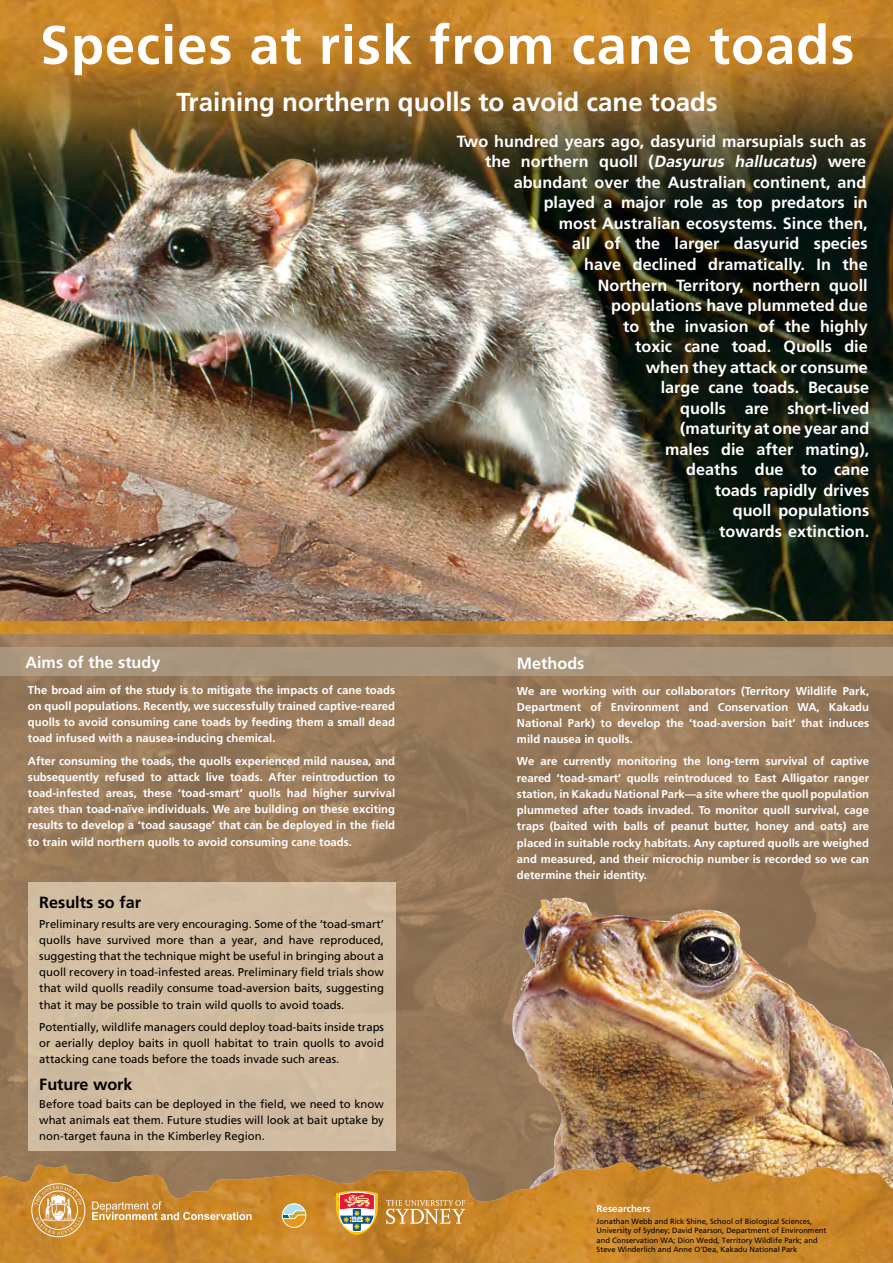
<style>
.page{position:relative;width:893px;height:1263px;background:#fff}
.page>*{position:absolute;margin:0;border:0;box-sizing:border-box;transform-origin:0 0}
.t1{font:700 54px "Frutiger";letter-spacing:.02em;color:#fff}
.t2{font:700 25.95px "Frutiger";color:#fff}
.t3{font:700 16.2px/20.5px "Frutiger";color:#fff;text-align:right}
.t4{font:700 16.2px "Frutiger";color:#000}
.t5{font:700 11.4px/16.2px "Frutiger";color:#fff;text-align:justify}
.t6{font:11.4px/16.2px "Frutiger";color:#000;text-align:justify}
.t7{font:700 9.75px "Frutiger";color:#fff}
.t8{font:7.5px/9px "Frutiger";color:#000}
.s1{font-style:italic}
</style>
<div class="page">
<img style="left:0;top:316px;width:893px;height:305px">
<img style="left:0;top:431px;width:506px;height:190px">
<img style="left:0;top:636px;width:893px;height:521px">
<img style="left:0;top:0;width:893px;height:316px">
<img style="left:488px;top:898px;width:405px;height:259px">
<svg style="left:0;top:1157px;width:893px;height:3px;background:#9f8060"></svg>
<img style="left:0;top:1160px;width:893px;height:103px">
<div style="left:28px;top:882px;width:367px;height:269px;background:#d2bca1"></div>
<div style="left:0;top:647px;width:893px;height:29px;background:#aa967e"></div>
<svg style="left:92px;top:1201px;width:160px;height:19px;background:#d59f55"></svg>
<div style="left:282px;top:1203px;width:24px;height:25px;border:1px solid #fff;border-radius:50%"></div>
<svg style="left:282px;top:1203px;width:24px;height:24px"></svg>
<div style="left:32px;top:1183px;width:53px;height:54px;border:1px solid #fff;border-radius:50%"></div>
<svg style="left:34px;top:1186px;width:48px;height:49px;background:#d8a662"></svg>
<div style="left:39px;top:19px;width:825px;height:69px;background:#d28816;opacity:.6"></div>
<img style="left:0;top:621px;width:893px;height:13px">
<svg style="left:386px;top:1200px;width:79px;height:24px;background:#d1a05d"></svg>
<svg style="left:336px;top:1190px;width:42px;height:45px;background:#cc976f"></svg>
<h1 class="t1" style="left:40px;top:13px;width:816px">Species at risk from cane toads</h1>
<h2 class="t2" style="left:177px;top:86px;width:542px">Training northern quolls to avoid cane toads</h2>
<p class="t3" style="left:457px;top:131px;width:414px">Two hundred years ago, dasyurid marsupials such as the northern quoll (<span class="s1">Dasyurus hallucatus</span>) were abundant over the Australian continent, and<br>played a major role as top predators in<br>most Australian ecosystems. Since then,<br>all of the larger dasyurid species<br>have declined dramatically. In the<br>Northern Territory, northern quoll<br>populations have plummeted due<br>to the invasion of the highly<br>toxic cane toad. Quolls die<br>when they attack or consume<br>large cane toads. Because<br>quolls are short-lived<br>(maturity at one year and<br>males die after mating),<br>deaths due to cane<br>toads rapidly drives<br>quoll populations<br>towards extinction.</p>
<h3 class="t3" style="left:25px;top:652px;width:136px">Aims of the study</h3>
<p class="t5" style="left:28px;top:682px;width:369px">The broad aim of the study is to mitigate the impacts of cane toads on quoll populations. Recently, we successfully trained captive-reared quolls to avoid consuming cane toads by feeding them a small dead toad infused with a nausea-inducing chemical.</p>
<p class="t5" style="left:28px;top:753px;width:369px">After consuming the toads, the quolls experienced mild nausea, and subsequently refused to attack live toads. After reintroduction to toad-infested areas, these ‘toad-smart’ quolls had higher survival rates than toad-naïve individuals. We are building on these exciting results to develop a ‘toad sausage’ that can be deployed in the field to train wild northern quolls to avoid consuming cane toads.</p>
<h3 class="t4" style="left:39px;top:893px;width:103px">Results so far</h3>
<p class="t6" style="left:39px;top:915px;width:346px">Preliminary results are very encouraging. Some of the ‘toad-smart’ quolls have survived more than a year, and have reproduced, suggesting that the technique might be useful in bringing about a quoll recovery in toad-infested areas. Preliminary field trials show that wild quolls readily consume toad-aversion baits, suggesting that it may be possible to train wild quolls to avoid toads.</p>
<p class="t6" style="left:39px;top:1019px;width:346px">Potentially, wildlife managers could deploy toad-baits inside traps or aerially deploy baits in quoll habitat to train quolls to avoid attacking cane toads before the toads invade such areas.</p>
<h3 class="t4" style="left:39px;top:1075px;width:95px">Future work</h3>
<p class="t6" style="left:39px;top:1096px;width:346px">Before toad baits can be deployed in the field, we need to know what animals eat them. Future studies will look at bait uptake by non-target fauna in the Kimberley Region.</p>
<h3 class="t3" style="left:517px;top:653px;width:69px">Methods</h3>
<p class="t5" style="left:517px;top:682px;width:354px">We are working with our collaborators (Territory Wildlife Park, Department of Environment and Conservation WA, Kakadu National Park) to develop the ‘toad-aversion bait’ that induces mild nausea in quolls.</p>
<p class="t5" style="left:517px;top:753px;width:354px">We are currently monitoring the long-term survival of captive reared ‘toad-smart’ quolls reintroduced to East Alligator ranger station, in Kakadu National Park—a site where the quoll population plummeted after toads invaded. To monitor quoll survival, cage traps (baited with balls of peanut butter, honey and oats) are placed in suitable rocky habitats. Any captured quolls are weighed and measured, and their microchip number is recorded so we can determine their identity.</p>
<p class="t7" style="left:597px;top:1203px;width:55px">Researchers</p>
<p class="t8" style="left:597px;top:1217px;width:231px">Jonathan Webb and Rick Shine, School of Biological Sciences, University of Sydney; David Pearson, Department of Environment and Conservation WA; Dion Wedd, Territory Wildlife Park; and Steve Winderlich and Anne O’Dea, Kakadu National Park</p>
</div>
